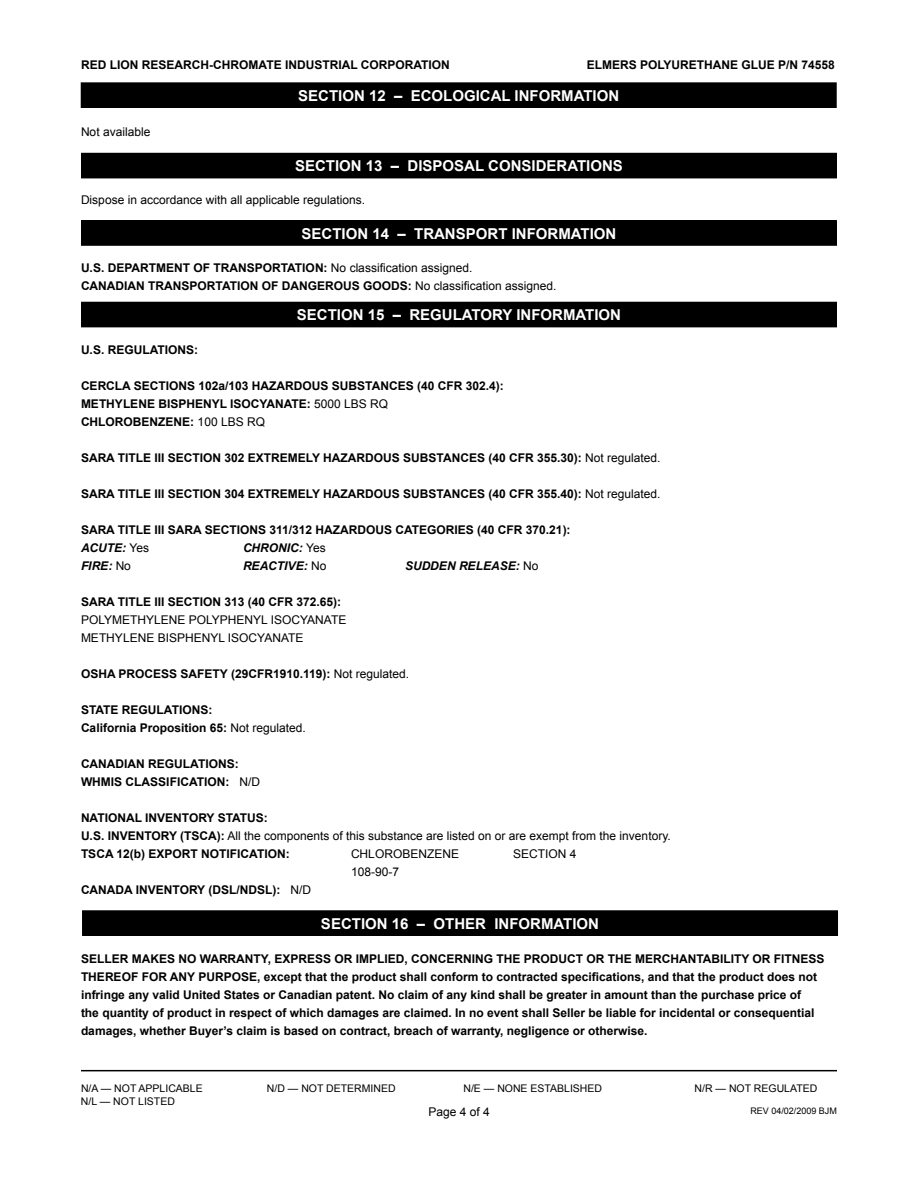
<style>
.page{position:relative;width:918px;height:1188px;background:#fff}
.page>*{position:absolute;margin:0;border:0;box-sizing:border-box;transform-origin:0 0}
.t1{font:700 15px "Arial";color:#fff}
.t2{font:700 12px/18px "Arial";color:#000}
.t3{font:12px/18px "Arial";color:#000}
.t4{font:italic 700 12px "Arial";color:#000}
.t5{font:10.5px "Arial";color:#000}
.t6{font:9px "Arial";color:#000}
.s1{font-weight:400}
.s2{font-style:italic}
.s3{font-weight:400;font-style:normal}
</style>
<div class="page">
<hr style="left:81px;top:1070px;width:756px;height:1px;background:#000">
<div style="left:81px;top:83px;width:755px;height:24px;background:#000"></div>
<div style="left:81px;top:82px;width:756px;height:26px;border:2px solid #000"></div>
<div style="left:82px;top:154px;width:754px;height:24px;background:#000"></div>
<div style="left:81px;top:153px;width:756px;height:25px;border:2px solid #000"></div>
<div style="left:82px;top:221px;width:754px;height:24px;background:#000"></div>
<div style="left:81px;top:220px;width:756px;height:26px;border:2px solid #000"></div>
<div style="left:82px;top:302px;width:754px;height:25px;background:#000"></div>
<div style="left:83px;top:911px;width:754px;height:24px;background:#000"></div>
<div style="left:82px;top:910px;width:756px;height:26px;border:2px solid #000"></div>
<p class="t2" style="left:81px;top:56px;width:370px">RED LION RESEARCH-CHROMATE INDUSTRIAL CORPORATION</p>
<p class="t2" style="left:587px;top:56px;width:250px">ELMERS POLYURETHANE GLUE P/N 74558</p>
<p class="t1" style="left:298px;top:86px;width:323px">SECTION 12 – ECOLOGICAL INFORMATION</p>
<p class="t3" style="left:81px;top:123px;width:71px">Not available</p>
<p class="t1" style="left:295px;top:156px;width:329px">SECTION 13 – DISPOSAL CONSIDERATIONS</p>
<p class="t3" style="left:81px;top:191px;width:286px">Dispose in accordance with all applicable regulations.</p>
<p class="t1" style="left:302px;top:224px;width:316px">SECTION 14 – TRANSPORT INFORMATION</p>
<p class="t2" style="left:81px;top:260px;width:477px">U.S. DEPARTMENT OF TRANSPORTATION: <span class="s1">No classification assigned.<br></span>CANADIAN TRANSPORTATION OF DANGEROUS GOODS: <span class="s1">No classification assigned.</span></p>
<p class="t1" style="left:297px;top:305px;width:326px">SECTION 15 – REGULATORY INFORMATION</p>
<p class="t2" style="left:81px;top:341px;width:119px">U.S. REGULATIONS:</p>
<p class="t2" style="left:81px;top:377px;width:424px">CERCLA SECTIONS 102a/103 HAZARDOUS SUBSTANCES (40 CFR 302.4):<br>METHYLENE BISPHENYL ISOCYANATE: <span class="s1">5000 LBS RQ<br></span>CHLOROBENZENE: <span class="s1">100 LBS RQ</span></p>
<p class="t2" style="left:81px;top:449px;width:581px">SARA TITLE III SECTION 302 EXTREMELY HAZARDOUS SUBSTANCES (40 CFR 355.30): <span class="s1">Not regulated.</span></p>
<p class="t2" style="left:81px;top:485px;width:581px">SARA TITLE III SECTION 304 EXTREMELY HAZARDOUS SUBSTANCES (40 CFR 355.40): <span class="s1">Not regulated.</span></p>
<p class="t2" style="left:81px;top:521px;width:491px">SARA TITLE III SARA SECTIONS 311/312 HAZARDOUS CATEGORIES (40 CFR 370.21):<br><span class="s2">ACUTE:</span> <span class="s1">Yes</span></p>
<p class="t4" style="left:243px;top:540px;width:84px">CHRONIC: <span class="s3">Yes</span></p>
<p class="t4" style="left:81px;top:558px;width:52px">FIRE: <span class="s3">No</span></p>
<p class="t4" style="left:243px;top:558px;width:85px">REACTIVE: <span class="s3">No</span></p>
<p class="t4" style="left:405px;top:558px;width:135px">SUDDEN RELEASE: <span class="s3">No</span></p>
<p class="t2" style="left:81px;top:593px;width:262px">SARA TITLE III SECTION 313 (40 CFR 372.65):</p>
<p class="t3" style="left:81px;top:611px;width:267px">POLYMETHYLENE POLYPHENYL ISOCYANATE<br>METHYLENE BISPHENYL ISOCYANATE</p>
<p class="t2" style="left:81px;top:665px;width:330px">OSHA PROCESS SAFETY (29CFR1910.119): <span class="s1">Not regulated.</span></p>
<p class="t2" style="left:81px;top:701px;width:226px">STATE REGULATIONS:<br>California Proposition 65: <span class="s1">Not regulated.</span></p>
<p class="t2" style="left:81px;top:755px;width:181px">CANADIAN REGULATIONS:<br>WHMIS CLASSIFICATION: <span class="s1">N/D</span></p>
<p class="t2" style="left:81px;top:809px;width:591px">NATIONAL INVENTORY STATUS:<br>U.S. INVENTORY (TSCA): <span class="s1">All the components of this substance are listed on or are exempt from the inventory.<br></span>TSCA 12(b) EXPORT NOTIFICATION:</p>
<p class="t3" style="left:351px;top:845px;width:110px">CHLOROBENZENE</p>
<p class="t3" style="left:513px;top:845px;width:65px">SECTION 4</p>
<p class="t3" style="left:351px;top:863px;width:50px">108-90-7</p>
<p class="t2" style="left:81px;top:881px;width:232px">CANADA INVENTORY (DSL/NDSL): <span class="s1">N/D</span></p>
<p class="t1" style="left:321px;top:914px;width:280px">SECTION 16 – OTHER INFORMATION</p>
<p class="t2" style="left:81px;top:950px;width:745px">SELLER MAKES NO WARRANTY, EXPRESS OR IMPLIED, CONCERNING THE PRODUCT OR THE MERCHANTABILITY OR FITNESS THEREOF FOR ANY PURPOSE, except that the product shall conform to contracted specifications, and that the product does not infringe any valid United States or Canadian patent. No claim of any kind shall be greater in amount than the purchase price of<br>the quantity of product in respect of which damages are claimed. In no event shall Seller be liable for incidental or consequential damages, whether Buyer’s claim is based on contract, breach of warranty, negligence or otherwise.</p>
<p class="t5" style="left:81px;top:1082px;width:123px">N/A — NOT APPLICABLE</p>
<p class="t5" style="left:267px;top:1082px;width:130px">N/D — NOT DETERMINED</p>
<p class="t5" style="left:463px;top:1082px;width:140px">N/E — NONE ESTABLISHED</p>
<p class="t5" style="left:695px;top:1082px;width:124px">N/R — NOT REGULATED</p>
<p class="t5" style="left:81px;top:1094px;width:95px">N/L — NOT LISTED</p>
<p class="t6" style="left:750px;top:1105px;width:88px">REV 04/02/2009 BJM</p>
<p class="t3" style="left:428px;top:1103px;width:63px">Page 4 of 4</p>
</div>
